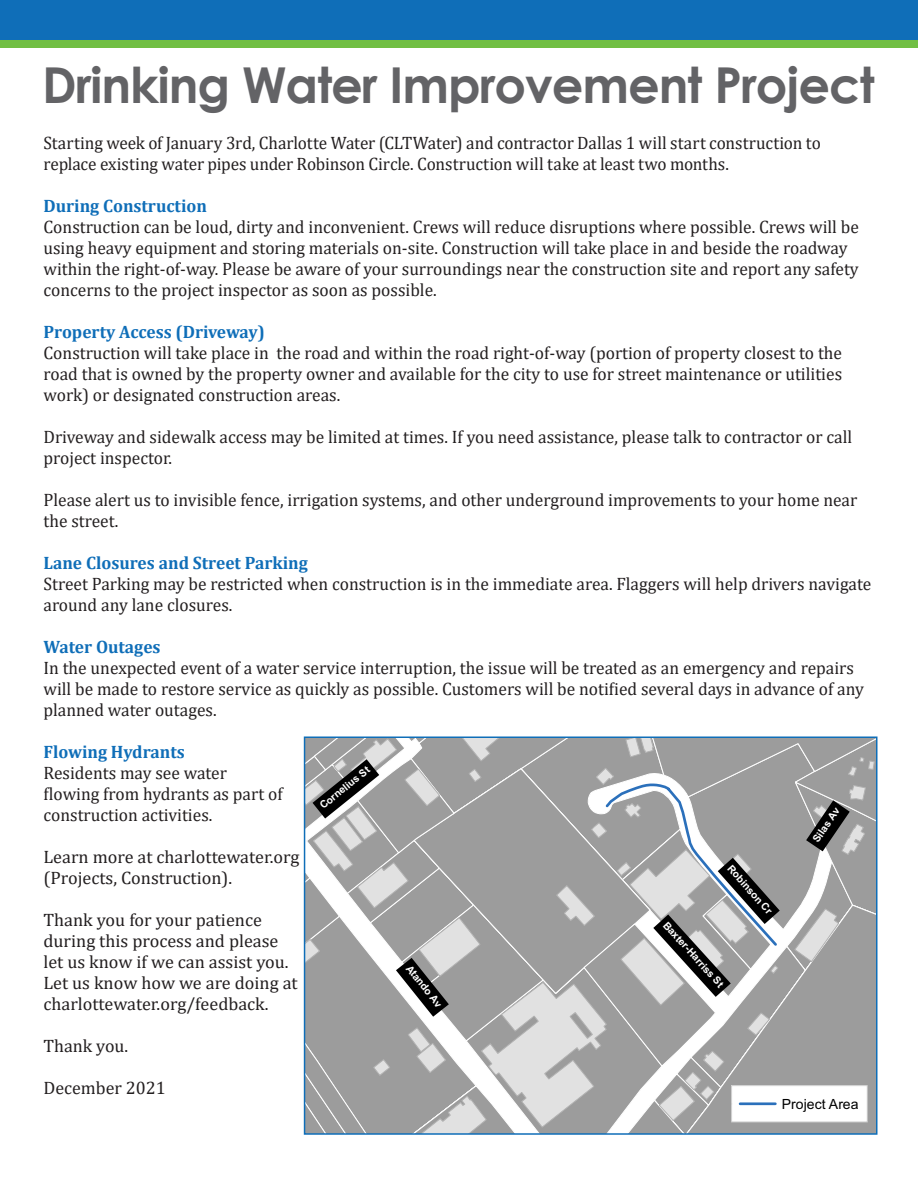
<style>
.page{position:relative;width:918px;height:1188px;background:#fff}
.page>*{position:absolute;margin:0;border:0;box-sizing:border-box;transform-origin:0 0}
.t1{font:700 49.5px "Century Gothic";letter-spacing:-.02em;color:#636366}
.t2{font:700 22.35px/27.5px "Century Gothic";color:#000}
.t3{font:18px/21px "Cambria";color:#231f20}
.t4{font:18px/21px "Cambria";color:#231f20;scale:.96 1}
.t5{font:700 18px "Cambria";color:#0f6eb8}
.t6{font:14.1px "Arial";letter-spacing:.005em;color:#000}
.t7{font:700 10.35px "Arial";color:#fff}
</style>
<div class="page">
<div style="left:0;top:0;width:918px;height:48px;background:#71bf44"></div>
<div style="left:0;top:0;width:918px;height:40px;background:#0f6eb8"></div>
<svg style="left:307px;top:739px;width:568px;height:393px;background:#aaaaab"></svg>
<div style="left:304px;top:736px;width:574px;height:399px;border:2px solid #0f6eb8"></div>
<p class="t1" style="left:42px;top:48px;width:834px">Drinking Water Improvement Project</p>
<p class="t4" style="left:44px;top:132px;width:811px">Starting week of January 3rd, Charlotte Water (CLTWater) and contractor Dallas 1 will start construction to replace existing water pipes under Robinson Circle. Construction will take at least two months.</p>
<p class="t5" style="left:44px;top:193px;width:165px">During Construction</p>
<p class="t3" style="left:44px;top:216px;width:817px">Construction can be loud, dirty and inconvenient. Crews will reduce disruptions where possible. Crews will be using heavy equipment and storing materials on-site. Construction will take place in and beside the roadway within the right-of-way. Please be aware of your surroundings near the construction site and report any safety concerns to the project inspector as soon as possible.</p>
<p class="t5" style="left:44px;top:319px;width:223px">Property Access (Driveway)</p>
<p class="t3" style="left:44px;top:342px;width:800px;text-align:justify">Construction will take place in the road and within the road right-of-way (portion of property closest to the road that is owned by the property owner and available for the city to use for street maintenance or utilities work) or designated construction areas.</p>
<p class="t3" style="left:44px;top:426px;width:810px">Driveway and sidewalk access may be limited at times. If you need assistance, please talk to contractor or call project inspector.</p>
<p class="t3" style="left:44px;top:489px;width:815px">Please alert us to invisible fence, irrigation systems, and other underground improvements to your home near the street.</p>
<p class="t5" style="left:44px;top:550px;width:266px">Lane Closures and Street Parking</p>
<p class="t3" style="left:44px;top:573px;width:829px">Street Parking may be restricted when construction is in the immediate area. Flaggers will help drivers navigate around any lane closures.</p>
<p class="t5" style="left:44px;top:634px;width:119px">Water Outages</p>
<p class="t3" style="left:44px;top:657px;width:822px">In the unexpected event of a water service interruption, the issue will be treated as an emergency and repairs will be made to restore service as quickly as possible. Customers will be notified several days in advance of any planned water outages.</p>
<p class="t5" style="left:44px;top:739px;width:143px">Flowing Hydrants</p>
<p class="t3" style="left:44px;top:762px;width:241px">Residents may see water flowing from hydrants as part of construction activities.</p>
<p class="t3" style="left:44px;top:846px;width:258px">Learn more at charlottewater.org (Projects, Construction).</p>
<p class="t3" style="left:44px;top:909px;width:256px">Thank you for your patience during this process and please let us know if we can assist you.<br>Let us know how we are doing at charlottewater.org/feedback.</p>
<p class="t3" style="left:44px;top:1035px;width:86px">Thank you.</p>
<p class="t3" style="left:44px;top:1077px;width:124px">December 2021</p>
<p class="t2" style="left:442px;top:649px;width:351px">Robinson Circle<br>Water Pipe Replacement Project</p>
<p class="t7" style="left:317px;top:801px;width:62px;rotate:-39deg">Cornelius St</p>
<p class="t7" style="left:809px;top:837px;width:41px;rotate:-56deg">Silas Av</p>
<p class="t7" style="left:735px;top:862px;width:63px;rotate:48deg">Robinson Cr</p>
<p class="t7" style="left:671px;top:918px;width:86px;rotate:48deg">Baxter-Harriss St</p>
<p class="t7" style="left:414px;top:962px;width:52px;rotate:51deg">Atando Av</p>
<p class="t6" style="left:782px;top:1095px;width:78px">Project Area</p>
</div>
